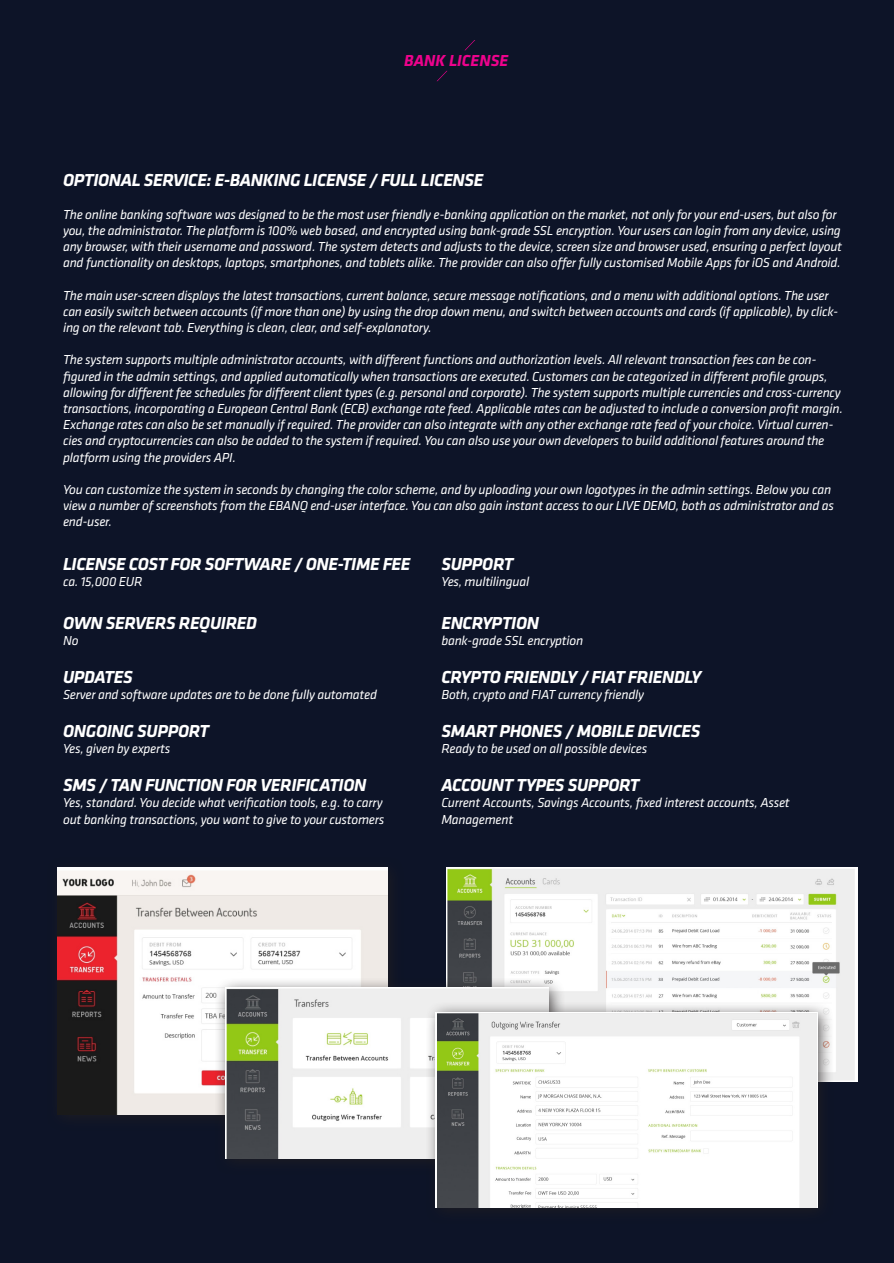
<style>
.page{position:relative;width:894px;height:1263px;background:#fff}
.page>*{position:absolute;margin:0;border:0;box-sizing:border-box;transform-origin:0 0}
.t1{font:italic 700 18px "Klavika";letter-spacing:-.02em;color:#fff}
.t2{font:italic 700 16.5px "Klavika";color:#ed028c}
.t3{font:italic 13.5px/16.2px "Klavika";letter-spacing:-.02em;color:#fff}
</style>
<div class="page">
<div style="left:0;top:0;width:893px;height:1263px;background:#0d1428"></div>
<svg style="left:465px;top:40px;width:10px;height:10px"></svg>
<svg style="left:437px;top:71px;width:10px;height:10px"></svg>
<img style="left:57px;top:867px;width:330px;height:247px">
<img style="left:446px;top:867px;width:411px;height:214px">
<div style="left:214px;top:976px;width:352px;height:199px;background:#231f20;opacity:.75"></div>
<img style="left:225px;top:988px;width:323px;height:170px">
<div style="left:424px;top:1001px;width:410px;height:223px;background:#231f20;opacity:.75"></div>
<img style="left:435px;top:1012px;width:382px;height:195px">
<p class="t2" style="left:404px;top:51px;width:105px">BANK LICENSE</p>
<h1 class="t1" style="left:63px;top:170px;width:421px">OPTIONAL SERVICE: E-BANKING LICENSE / FULL LICENSE</h1>
<p class="t3" style="left:63px;top:206px;width:780px">The online banking software was designed to be the most user friendly e-banking application on the market, not only for your end-users, but also for you, the administrator. The platform is 100% web based, and encrypted using bank-grade SSL encryption. Your users can login from any device, using any browser, with their username and password. The system detects and adjusts to the device, screen size and browser used, ensuring a perfect layout and functionality on desktops, laptops, smartphones, and tablets alike. The provider can also offer fully customised Mobile Apps for iOS and Android.</p>
<p class="t3" style="left:63px;top:287px;width:776px">The main user-screen displays the latest transactions, current balance, secure message notifications, and a menu with additional options. The user can easily switch between accounts (if more than one) by using the drop down menu, and switch between accounts and cards (if applicable), by click&shy;ing on the relevant tab. Everything is clean, clear, and self-explanatory.</p>
<p class="t3" style="left:63px;top:352px;width:781px">The system supports multiple administrator accounts, with different functions and authorization levels. All relevant transaction fees can be con&shy;figured in the admin settings, and applied automatically when transactions are executed. Customers can be categorized in different profile groups, allowing for different fee schedules for different client types (e.g. personal and corporate). The system supports multiple currencies and cross-currency transactions, incorporating a European Central Bank (ECB) exchange rate feed. Applicable rates can be adjusted to include a conversion profit margin.<br>Exchange rates can also be set manually if required. The provider can also integrate with any other exchange rate feed of your choice. Virtual curren&shy;cies and cryptocurrencies can also be added to the system if required. You can also use your own developers to build additional features around the platform using the providers API.</p>
<p class="t3" style="left:63px;top:482px;width:772px">You can customize the system in seconds by changing the color scheme, and by uploading your own logotypes in the admin settings. Below you can view a number of screenshots from the EBANQ end-user interface. You can also gain instant access to our LIVE DEMO, both as administrator and as end-user.</p>
<h1 class="t1" style="left:63px;top:554px;width:349px">LICENSE COST FOR SOFTWARE / ONE-TIME FEE</h1>
<h1 class="t1" style="left:441px;top:554px;width:73px">SUPPORT</h1>
<p class="t3" style="left:63px;top:573px;width:81px">ca. 15,000 EUR</p>
<p class="t3" style="left:441px;top:573px;width:89px">Yes, multilingual</p>
<h1 class="t1" style="left:63px;top:613px;width:195px">OWN SERVERS REQUIRED</h1>
<h1 class="t1" style="left:441px;top:613px;width:99px">ENCRYPTION</h1>
<p class="t3" style="left:63px;top:633px;width:17px">No</p>
<p class="t3" style="left:441px;top:633px;width:143px">bank-grade SSL encryption</p>
<h1 class="t1" style="left:63px;top:667px;width:71px">UPDATES</h1>
<h1 class="t1" style="left:441px;top:667px;width:261px">CRYPTO FRIENDLY / FIAT FRIENDLY</h1>
<p class="t3" style="left:63px;top:687px;width:315px">Server and software updates are to be done fully automated</p>
<p class="t3" style="left:441px;top:687px;width:204px">Both, crypto and FIAT currency friendly</p>
<h1 class="t1" style="left:63px;top:721px;width:147px">ONGOING SUPPORT</h1>
<h1 class="t1" style="left:441px;top:721px;width:260px">SMART PHONES / MOBILE DEVICES</h1>
<p class="t3" style="left:63px;top:741px;width:109px">Yes, given by experts</p>
<p class="t3" style="left:441px;top:741px;width:207px">Ready to be used on all possible devices</p>
<h1 class="t1" style="left:63px;top:775px;width:305px">SMS / TAN FUNCTION FOR VERIFICATION</h1>
<h1 class="t1" style="left:441px;top:775px;width:199px">ACCOUNT TYPES SUPPORT</h1>
<p class="t3" style="left:63px;top:795px;width:321px">Yes, standard. You decide what verification tools, e.g. to carry</p>
<p class="t3" style="left:441px;top:795px;width:350px">Current Accounts, Savings Accounts, fixed interest accounts, Asset</p>
<p class="t3" style="left:63px;top:811px;width:322px">out banking transactions, you want to give to your customers</p>
<p class="t3" style="left:441px;top:811px;width:73px">Management</p>
</div>
